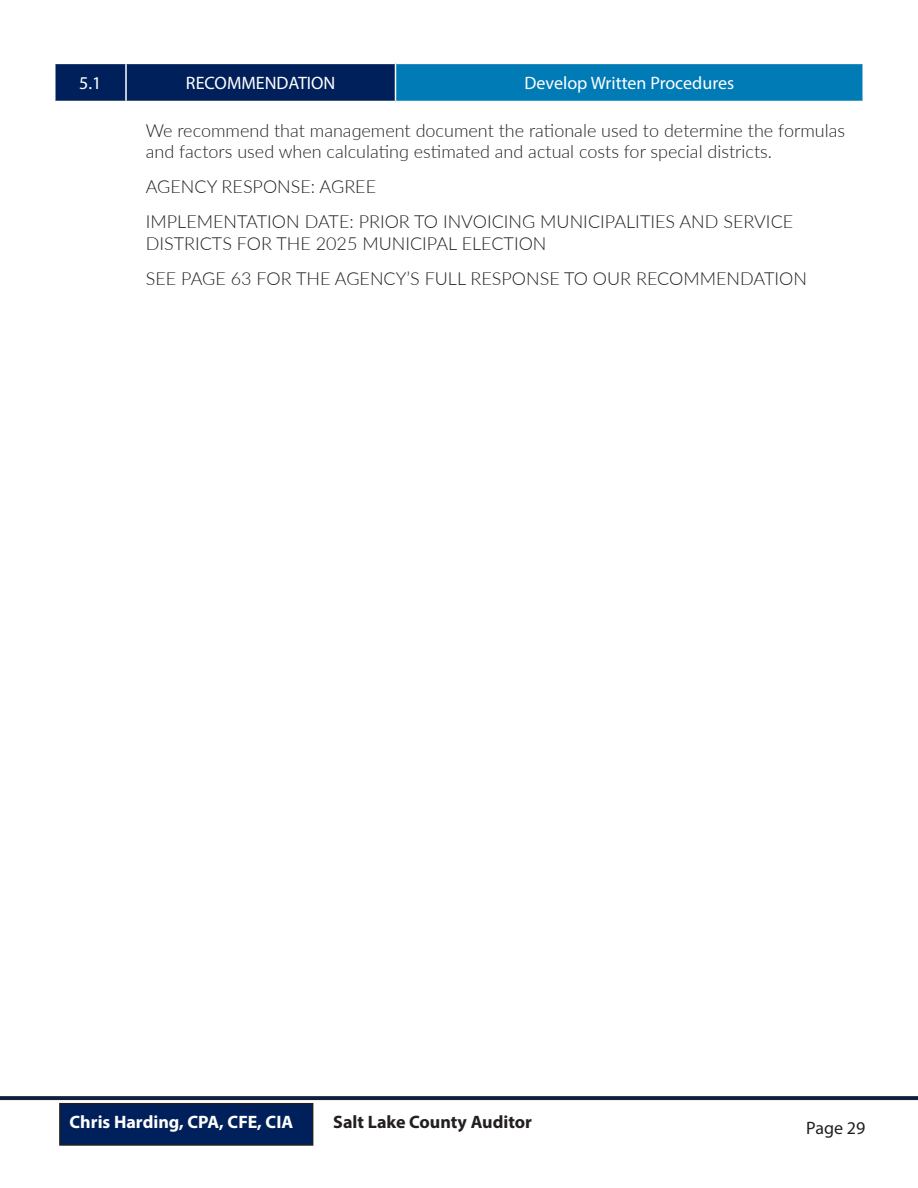
<style>
.page{position:relative;width:918px;height:1188px;background:#fff}
.page>*{position:absolute;margin:0;border:0;box-sizing:border-box;transform-origin:0 0}
.H2__Finding_Title___Pulls_to_TOC{font:300 18px/21.6px "Lato";color:#231f20}
.t1{font:18px "Myriad Pro";color:#fff}
.t2{font:700 18px "Myriad Pro";color:#fff}
.t3{font:700 18px "Myriad Pro";color:#231f20}
.t4{font:18px "Myriad Pro";color:#231f20}
</style>
<div class="page">
<div style="left:60px;top:1104px;width:253px;height:41px;background:#00205b"></div>
<div style="left:59px;top:1103px;width:254px;height:43px;border:2px solid #231f20"></div>
<svg style="left:0;top:1096px;width:918px;height:4px;background:#182543"></svg>
<div style="left:56px;top:64px;width:339px;height:37px;background:#00205b"></div>
<div style="left:396px;top:63px;width:467px;height:38px;background:#007bb6"></div>
<hr style="left:125px;top:64px;width:2px;height:37px;background:#fff">
<hr style="left:396px;top:63px;width:468px;height:1px;background:#fff">
<hr style="left:862px;top:64px;width:2px;height:37px;background:#fff">
<p class="t1" style="left:79px;top:72px;width:24px">5.1</p>
<p class="t1" style="left:186px;top:72px;width:151px">RECOMMENDATION</p>
<p class="t1" style="left:525px;top:72px;width:211px">Develop Written Procedures</p>
<h2 class="H2__Finding_Title___Pulls_to_TOC" style="left:146px;top:119px;width:701px">We recommend that management document the rationale used to determine the formulas and factors used when calculating estimated and actual costs for special districts.</h2>
<h2 class="H2__Finding_Title___Pulls_to_TOC" style="left:146px;top:175px;width:232px">AGENCY RESPONSE: AGREE</h2>
<h2 class="H2__Finding_Title___Pulls_to_TOC" style="left:146px;top:210px;width:649px">IMPLEMENTATION DATE: PRIOR TO INVOICING MUNICIPALITIES AND SERVICE<br>DISTRICTS FOR THE 2025 MUNICIPAL ELECTION</h2>
<h2 class="H2__Finding_Title___Pulls_to_TOC" style="left:146px;top:267px;width:663px">SEE PAGE 63 FOR THE AGENCY’S FULL RESPONSE TO OUR RECOMMENDATION</h2>
<p class="t2" style="left:70px;top:1111px;width:225px">Chris Harding, CPA, CFE, CIA</p>
<p class="t3" style="left:333px;top:1111px;width:200px">Salt Lake County Auditor</p>
<p class="t4" style="left:806px;top:1117px;width:61px">Page 29</p>
</div>
